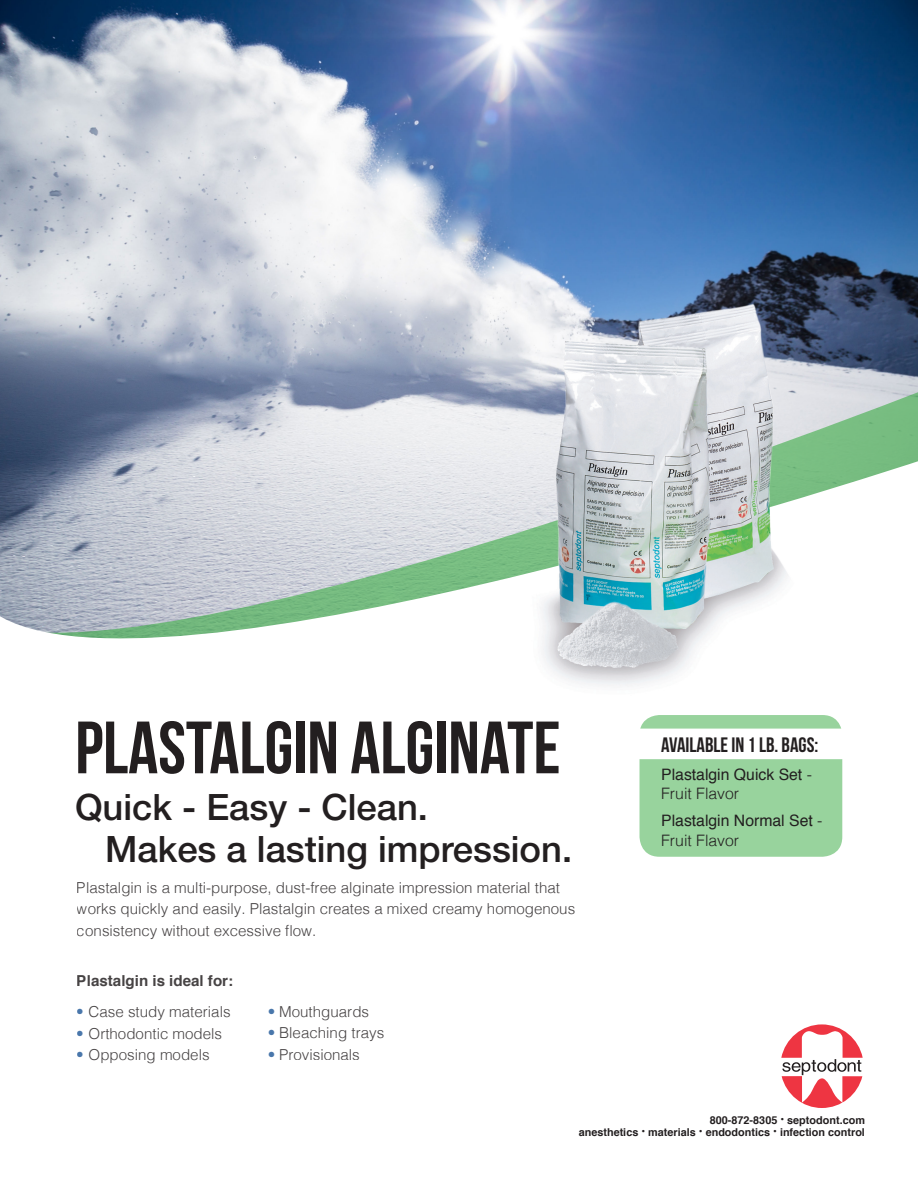
<style>
.page{position:relative;width:918px;height:1188px;background:#fff}
.page>*{position:absolute;margin:0;border:0;box-sizing:border-box;transform-origin:0 0}
.t1{font:73.95px "Bebas Neue";color:#231f20}
.t2{font:500 36.3px/42px "Helvetica Neue LT Std";color:#231f20}
.t3{font:20.85px "Bebas Neue";color:#231f20}
.t4{font:15.75px/19.2px "Helvetica";color:#231f20}
.t5{font:300 15.15px/21.6px "Helvetica";color:#231f20}
.t6{font:700 15.15px "Helvetica";color:#231f20}
.t7{font:700 10.8px "Helvetica";color:#231f20}
.s1{color:#275d9b}
.s2{font-weight:300}
</style>
<div class="page">
<img style="left:0;top:0;width:918px;height:365px">
<svg style="left:0;top:365px;width:918px;height:81px;background:#96a4b3"></svg>
<svg style="left:0;top:446px;width:918px;height:283px"></svg>
<svg style="left:781px;top:1024px;width:82px;height:84px"></svg>
<img style="left:526px;top:280px;width:292px;height:422px">
<div style="left:640px;top:715px;width:202px;height:142px;background:#98d39d;border-radius:20px"></div>
<div style="left:624px;top:729px;width:244px;height:30px;background:#fff;border-radius:14px"></div>
<p class="t1" style="left:75px;top:707px;width:487px">PLASTALGIN ALGINATE</p>
<p class="t2" style="left:105px;top:786px;width:468px;text-indent:-30px">Quick - Easy - Clean.<br>Makes a lasting impression.</p>
<p class="t5" style="left:77px;top:876px;width:500px">Plastalgin is a multi-purpose, dust-free alginate impression material that works quickly and easily. Plastalgin creates a mixed creamy homogenous consistency without excessive flow.</p>
<p class="t6" style="left:77px;top:969px;width:158px">Plastalgin is ideal for:</p>
<p class="t5" style="left:77px;top:1000px;width:155px"><span class="s1">•</span> Case study materials</p>
<p class="t5" style="left:77px;top:1021px;width:147px"><span class="s1">•</span> Orthodontic models</p>
<p class="t5" style="left:77px;top:1043px;width:134px"><span class="s1">•</span> Opposing models</p>
<p class="t5" style="left:267px;top:999px;width:103px"><span class="s1">•</span> Mouthguards</p>
<p class="t5" style="left:267px;top:1021px;width:118px"><span class="s1">•</span> Bleaching trays</p>
<p class="t5" style="left:267px;top:1042px;width:94px"><span class="s1">•</span> Provisionals</p>
<p class="t3" style="left:661px;top:734px;width:159px">AVAILABLE IN 1 LB. BAGS:</p>
<p class="t4" style="left:661px;top:765px;width:152px">Plastalgin Quick Set <span class="s2">-<br>Fruit Flavor</span></p>
<p class="t4" style="left:661px;top:812px;width:163px">Plastalgin Normal Set <span class="s2">-<br>Fruit Flavor</span></p>
<p class="t7" style="left:710px;top:1112px;width:157px">800-872-8305 • septodont.com</p>
<p class="t7" style="left:579px;top:1124px;width:288px">anesthetics • materials • endodontics • infection control</p>
</div>
